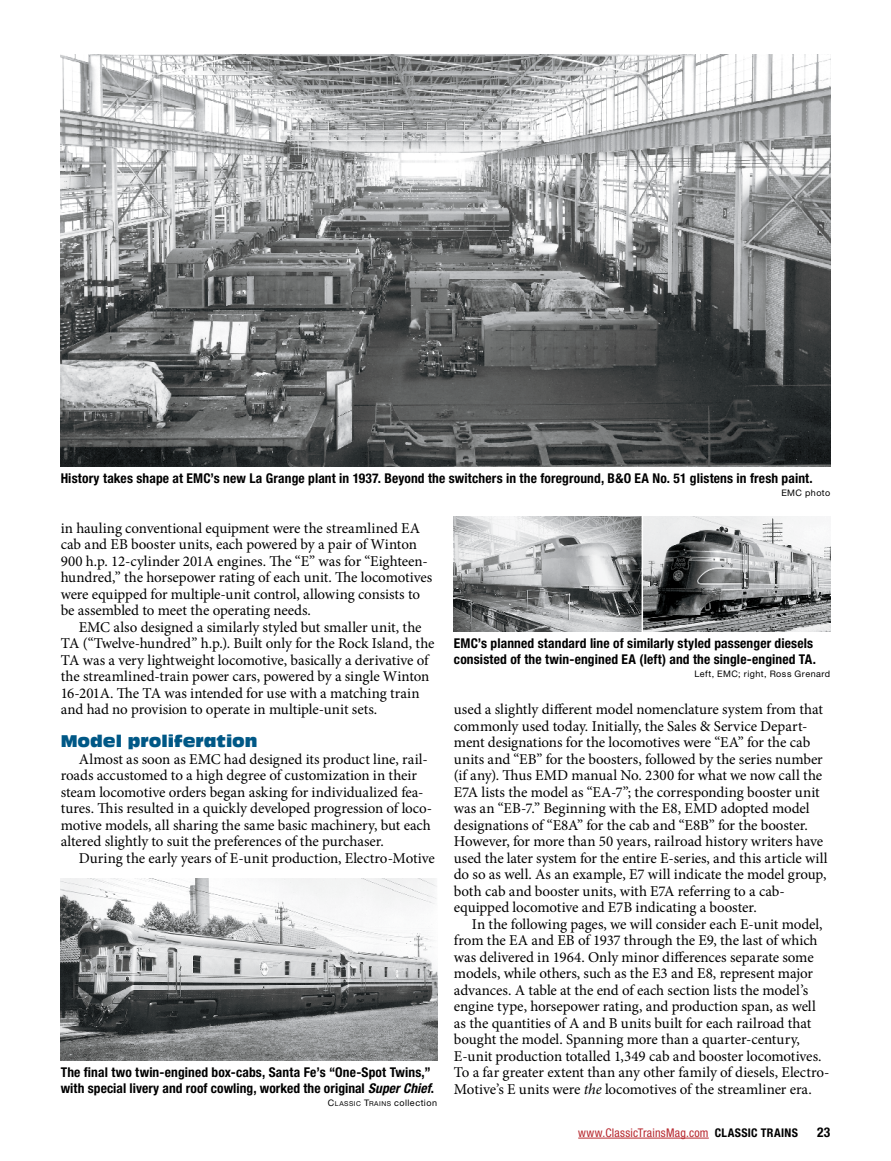
<style>
.page{position:relative;width:891px;height:1161px;background:#fff}
.page>*{position:absolute;margin:0;border:0;box-sizing:border-box;transform-origin:0 0}
.t1{font:16.5px "Antique Olive Std Compact";color:#005886}
.t2{font:15px "Minion Pro";letter-spacing:-.005em;color:#000}
.t3{font:700 condensed 13.5px/16.5px "Helvetica Neue LT Std";letter-spacing:.01em;color:#000}
.t4{font:condensed 12px "Helvetica Neue LT Std";letter-spacing:.02em;color:#b8292f}
.t5{font:9px "Helvetica Neue LT Std";letter-spacing:.05em;color:#000}
.t6{font:6.75px "Helvetica Neue LT Std";letter-spacing:.07em;color:#000}
.s1{font-style:italic}
.s2{font-size:9px}
.s3{font-weight:700;color:#000}
</style>
<div class="page">
<hr style="left:578px;top:1138px;width:131px;height:1px;background:#b8292f">
<img style="left:61px;top:879px;width:376px;height:181px">
<img style="left:61px;top:54px;width:769px;height:412px">
<img style="left:454px;top:516px;width:376px;height:116px">
<hr style="left:642px;top:509px;width:1px;height:132px;background:#fff">
<p class="t3" style="left:61px;top:470px;width:754px">History takes shape at EMC’s new La Grange plant in 1937. Beyond the switchers in the foreground, B&amp;O EA No. 51 glistens in fresh paint.</p>
<p class="t5" style="left:781px;top:487px;width:50px">EMC photo</p>
<p class="t2" style="left:61px;top:518px;width:361px">in hauling conventional equipment were the streamlined EA</p>
<p class="t2" style="left:61px;top:534px;width:358px">cab and EB booster units, each powered by a pair of Winton</p>
<p class="t2" style="left:61px;top:551px;width:369px">900 h.p. 12-cylinder 201A engines. The “E” was for “Eighteen-</p>
<p class="t2" style="left:61px;top:567px;width:373px">hundred,” the horsepower rating of each unit. The locomotives</p>
<p class="t2" style="left:61px;top:584px;width:361px">were equipped for multiple-unit control, allowing consists to</p>
<p class="t2" style="left:61px;top:600px;width:252px">be assembled to meet the operating needs.</p>
<p class="t2" style="left:79px;top:617px;width:344px">EMC also designed a similarly styled but smaller unit, the</p>
<p class="t2" style="left:61px;top:633px;width:375px">TA (“Twelve-hundred” h.p.). Built only for the Rock Island, the</p>
<p class="t2" style="left:61px;top:650px;width:370px">TA was a very lightweight locomotive, basically a derivative of</p>
<p class="t2" style="left:61px;top:666px;width:370px">the streamlined-train power cars, powered by a single Winton</p>
<p class="t2" style="left:61px;top:683px;width:360px">16-201A. The TA was intended for use with a matching train</p>
<p class="t2" style="left:61px;top:699px;width:318px">and had no provision to operate in multiple-unit sets.</p>
<p class="t1" style="left:61px;top:731px;width:198px">Model proliferation</p>
<p class="t2" style="left:79px;top:749px;width:351px">Almost as soon as EMC had designed its product line, rail-</p>
<p class="t2" style="left:61px;top:765px;width:358px">roads accustomed to a high degree of customization in their</p>
<p class="t2" style="left:61px;top:782px;width:364px">steam locomotive orders began asking for individualized fea-</p>
<p class="t2" style="left:61px;top:798px;width:373px">tures. This resulted in a quickly developed progression of loco-</p>
<p class="t2" style="left:61px;top:815px;width:372px">motive models, all sharing the same basic machinery, but each</p>
<p class="t2" style="left:61px;top:831px;width:325px">altered slightly to suit the preferences of the purchaser.</p>
<p class="t2" style="left:79px;top:848px;width:358px">During the early years of E-unit production, Electro-Motive</p>
<p class="t3" style="left:61px;top:1064px;width:375px">The final two twin-engined box-cabs, Santa Fe’s “One-Spot Twins,” with special livery and roof cowling, worked the original <span class="s1">Super Chief</span>.</p>
<p class="t6" style="left:328px;top:1100px;width:111px"><span class="s2">C</span>LASSIC <span class="s2">T</span>RAINS <span class="s2">collection</span></p>
<p class="t3" style="left:454px;top:635px;width:364px">EMC’s planned standard line of similarly styled passenger diesels consisted of the twin-engined EA (left) and the single-engined TA.</p>
<p class="t5" style="left:694px;top:669px;width:137px">Left, EMC; right, Ross Grenard</p>
<p class="t2" style="left:454px;top:699px;width:371px">used a slightly different model nomenclature system from that</p>
<p class="t2" style="left:454px;top:716px;width:355px">commonly used today. Initially, the Sales &amp; Service Depart-</p>
<p class="t2" style="left:454px;top:732px;width:358px">ment designations for the locomotives were “EA” for the cab</p>
<p class="t2" style="left:454px;top:749px;width:370px">units and “EB” for the boosters, followed by the series number</p>
<p class="t2" style="left:454px;top:765px;width:370px">(if any). Thus EMD manual No. 2300 for what we now call the</p>
<p class="t2" style="left:454px;top:782px;width:367px">E7A lists the model as “EA-7”; the corresponding booster unit</p>
<p class="t2" style="left:454px;top:798px;width:357px">was an “EB-7.” Beginning with the E8, EMD adopted model</p>
<p class="t2" style="left:454px;top:815px;width:356px">designations of “E8A” for the cab and “E8B” for the booster.</p>
<p class="t2" style="left:454px;top:831px;width:371px">However, for more than 50 years, railroad history writers have</p>
<p class="t2" style="left:454px;top:848px;width:375px">used the later system for the entire E-series, and this article will</p>
<p class="t2" style="left:454px;top:864px;width:374px">do so as well. As an example, E7 will indicate the model group,</p>
<p class="t2" style="left:454px;top:881px;width:333px">both cab and booster units, with E7A referring to a cab-</p>
<p class="t2" style="left:454px;top:897px;width:304px">equipped locomotive and E7B indicating a booster.</p>
<p class="t2" style="left:472px;top:914px;width:352px">In the following pages, we will consider each E-unit model,</p>
<p class="t2" style="left:454px;top:930px;width:365px">from the EA and EB of 1937 through the E9, the last of which</p>
<p class="t2" style="left:454px;top:947px;width:361px">was delivered in 1964. Only minor differences separate some</p>
<p class="t2" style="left:454px;top:963px;width:361px">models, while others, such as the E3 and E8, represent major</p>
<p class="t2" style="left:454px;top:980px;width:356px">advances. A table at the end of each section lists the model’s</p>
<p class="t2" style="left:454px;top:996px;width:363px">engine type, horsepower rating, and production span, as well</p>
<p class="t2" style="left:454px;top:1013px;width:359px">as the quantities of A and B units built for each railroad that</p>
<p class="t2" style="left:454px;top:1029px;width:348px">bought the model. Spanning more than a quarter-century,</p>
<p class="t2" style="left:454px;top:1046px;width:369px">E-unit production totalled 1,349 cab and booster locomotives.</p>
<p class="t2" style="left:454px;top:1062px;width:377px">To a far greater extent than any other family of diesels, Electro-</p>
<p class="t2" style="left:454px;top:1079px;width:359px">Motive’s E units were <span class="s1">the</span> locomotives of the streamliner era.</p>
<p class="t4" style="left:578px;top:1126px;width:221px">www.ClassicTrainsMag.com <span class="s3">CLASSIC TRAINS</span></p>
<p class="t3" style="left:817px;top:1124px;width:15px">23</p>
</div>
